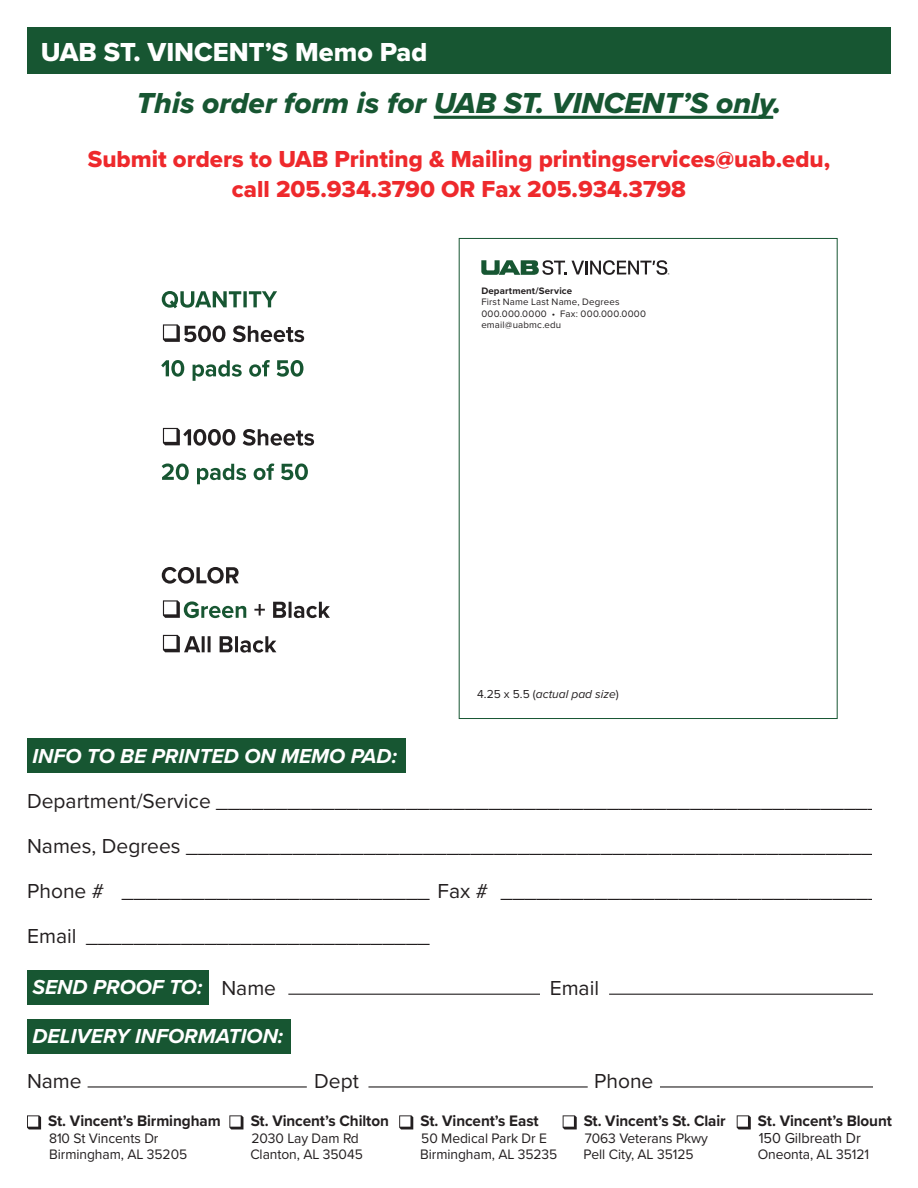
<style>
.page{position:relative;width:918px;height:1188px;background:#fff}
.page>*{position:absolute;margin:0;border:0;box-sizing:border-box;transform-origin:0 0}
.t1{font:30px "Proxima Nova Extrabld It";color:#175632}
.t2{font:27px "Proxima Nova Extrabld";color:#fff}
.t3{font:24px/30px "Proxima Nova Extrabld";color:#ee292c;text-align:center}
.t4{font:21px/45px "Proxima Nova";color:#231f20}
.t5{font:italic 700 21px "Proxima Nova";color:#fff}
.t6{font:700 15.75px "Proxima Nova";letter-spacing:-.005em;color:#231f20}
.t7{font:15px "Proxima Nova";letter-spacing:-.005em;color:#231f20}
.t8{font:14.25px/16.5px "Proxima Nova";letter-spacing:-.005em;color:#231f20}
.t9{font:italic 12px "Proxima Nova";color:#231f20}
.t10{font:9.75px/11.1px "Proxima Nova";letter-spacing:.02em;color:#231f20}
.t11{font:700 9.75px "Proxima Nova";letter-spacing:.015em;color:#231f20}
.s1{font-style:normal}
</style>
<div class="page">
<div style="left:27px;top:1020px;width:264px;height:34px;background:#175632"></div>
<div style="left:27px;top:970px;width:181px;height:34px;background:#175632"></div>
<div style="left:27px;top:739px;width:378px;height:34px;background:#175632"></div>
<hr style="left:434px;top:116px;width:339px;height:3px;background:#175632">
<div style="left:27px;top:27px;width:864px;height:46px;background:#175632"></div>
<svg style="left:481px;top:260px;width:188px;height:15px"></svg>
<svg style="left:163px;top:635px;width:113px;height:18px"></svg>
<svg style="left:254px;top:602px;width:76px;height:16px"></svg>
<svg style="left:163px;top:600px;width:83px;height:18px"></svg>
<svg style="left:162px;top:567px;width:77px;height:17px"></svg>
<svg style="left:162px;top:464px;width:146px;height:20px"></svg>
<svg style="left:163px;top:428px;width:151px;height:18px"></svg>
<svg style="left:161px;top:360px;width:142px;height:21px"></svg>
<svg style="left:163px;top:324px;width:141px;height:18px"></svg>
<svg style="left:162px;top:291px;width:115px;height:17px"></svg>
<svg style="left:27px;top:1115px;width:14px;height:14px"></svg>
<svg style="left:229px;top:1115px;width:14px;height:14px"></svg>
<svg style="left:399px;top:1115px;width:14px;height:14px"></svg>
<svg style="left:563px;top:1115px;width:14px;height:14px"></svg>
<svg style="left:737px;top:1115px;width:14px;height:14px"></svg>
<hr style="left:88px;top:1086px;width:219px;height:2px;background:#231f20">
<hr style="left:368px;top:1086px;width:220px;height:2px;background:#231f20">
<hr style="left:660px;top:1086px;width:219px;height:2px;background:#231f20">
<hr style="left:288px;top:994px;width:252px;height:1px;background:#231f20">
<hr style="left:609px;top:994px;width:268px;height:1px;background:#231f20">
<div style="left:874px;top:800px;width:44px;height:300px;background:#fff"></div>
<p class="t2" style="left:41px;top:32px;width:388px">UAB ST. VINCENT’S Memo Pad</p>
<h1 class="t1" style="left:137px;top:81px;width:646px">This order form is for UAB ST. VINCENT’S only.</h1>
<p class="t3" style="left:88px;top:144px;width:744px">Submit orders to UAB Printing &amp; Mailing printingservices@uab.edu, call 205.934.3790 OR Fax 205.934.3798</p>
<p class="t11" style="left:481px;top:284px;width:92px">Department/Service</p>
<p class="t10" style="left:481px;top:296px;width:166px">First Name Last Name, Degrees<br>000.000.0000 • Fax: 000.000.0000 email@uabmc.edu</p>
<p class="t9" style="left:477px;top:685px;width:143px"><span class="s1">4.25 x 5.5 (</span>actual pad size<span class="s1">)</span></p>
<p class="t5" style="left:32px;top:740px;width:366px">INFO TO BE PRINTED ON MEMO PAD:</p>
<p class="t4" style="left:27px;top:777px;width:859px">Department/Service ________________________________________________________ Names, Degrees ___________________________________________________________ Phone # __________________________ Fax # ________________________________ Email _____________________________</p>
<p class="t5" style="left:32px;top:971px;width:171px">SEND PROOF TO:</p>
<p class="t5" style="left:32px;top:1021px;width:252px">DELIVERY INFORMATION:</p>
<p class="t4" style="left:221px;top:965px;width:56px">Name</p>
<p class="t4" style="left:550px;top:965px;width:51px">Email</p>
<p class="t4" style="left:27px;top:1057px;width:56px">Name</p>
<p class="t4" style="left:314px;top:1057px;width:46px">Dept</p>
<p class="t4" style="left:594px;top:1057px;width:61px">Phone</p>
<p class="t6" style="left:48px;top:1109px;width:174px">St. Vincent’s Birmingham</p>
<p class="t8" style="left:49px;top:1129px;width:140px">810 St Vincents Dr<br>Birmingham, AL 35205</p>
<p class="t6" style="left:251px;top:1109px;width:140px">St. Vincent’s Chilton</p>
<p class="t8" style="left:250px;top:1129px;width:114px">2030 Lay Dam Rd<br>Clanton, AL 35045</p>
<p class="t6" style="left:420px;top:1109px;width:120px">St. Vincent’s East</p>
<p class="t8" style="left:420px;top:1129px;width:139px">50 Medical Park Dr E<br>Birmingham, AL 35235</p>
<p class="t6" style="left:584px;top:1109px;width:144px">St. Vincent’s St. Clair</p>
<p class="t8" style="left:584px;top:1129px;width:126px">7063 Veterans Pkwy<br>Pell City, AL 35125</p>
<p class="t6" style="left:758px;top:1109px;width:136px">St. Vincent’s Blount</p>
<p class="t7" style="left:759px;top:1127px;width:104px">150 Gilbreath Dr</p>
<p class="t8" style="left:758px;top:1146px;width:113px">Oneonta, AL 35121</p>
</div>
